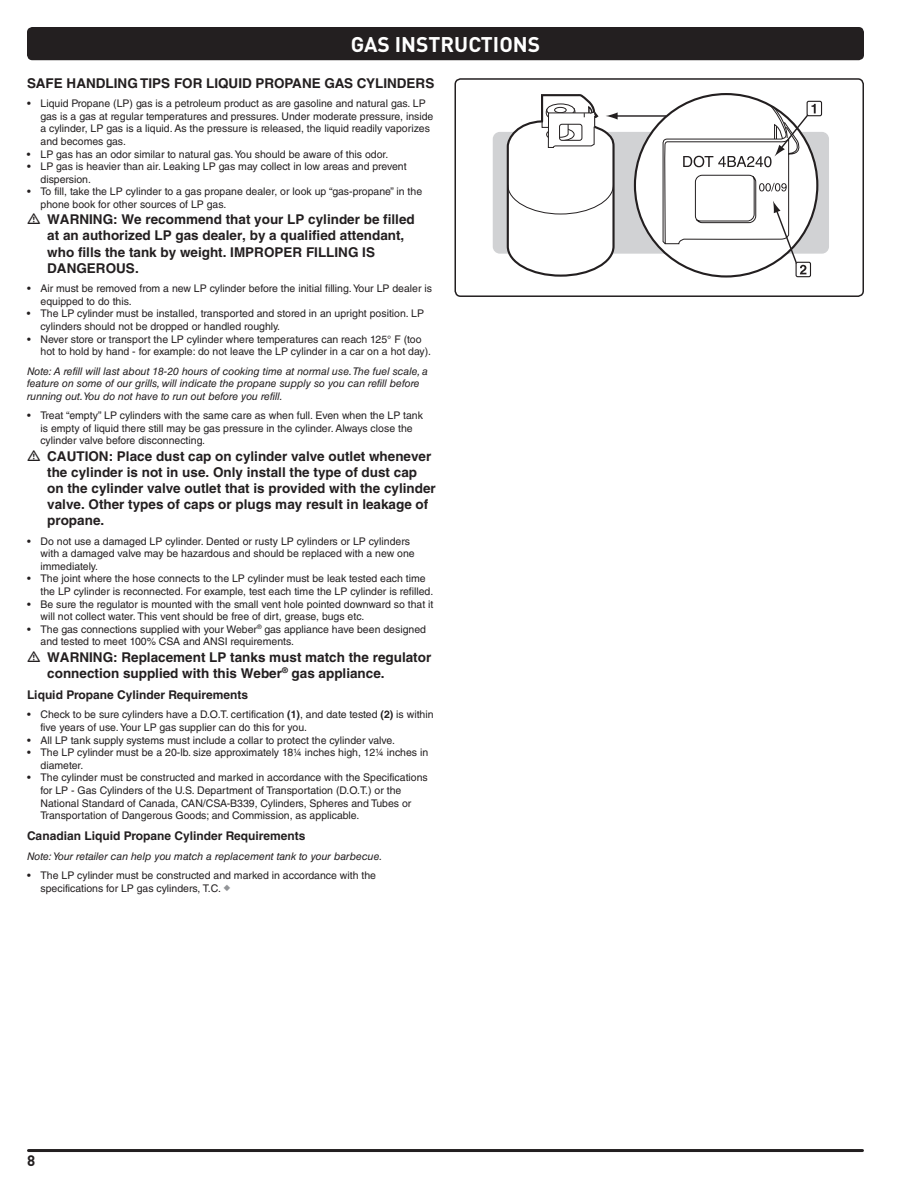
<style>
.page{position:relative;width:918px;height:1188px;background:#fff}
.page>*{position:absolute;margin:0;border:0;box-sizing:border-box;transform-origin:0 0}
.t1{font:21px "DI Nkerned";color:#fff}
.t2{font:15px "DI Nkerned";color:#231f20}
.t3{font:700 13.5px/16.2px "Helvetica LT Std";color:#231f20}
.t4{font:700 12px "Helvetica LT Std";color:#231f20}
.t5{font:10.5px/12.6px "Helvetica LT Std";color:#231f20}
.t6{font:italic 10.5px/12.6px "Helvetica LT Std";color:#231f20}
.s1{font-weight:700}
.s2{color:#939598}
</style>
<div class="page">
<div style="left:27px;top:27px;width:837px;height:33px;background:#231f20;border-radius:5px"></div>
<hr style="left:28px;top:1149px;width:834px;height:3px;background:#231f20">
<div style="left:493px;top:132px;width:336px;height:122px;background:#d1d2d4;border-radius:7px"></div>
<div style="left:635px;top:94px;width:182px;height:182px;background:#fff;border-radius:50%"></div>
<hr style="left:615px;top:115px;width:51px;height:2px;background:#231f20">
<svg style="left:506px;top:94px;width:112px;height:183px"></svg>
<div style="left:807px;top:101px;width:15px;height:15px;border:1px solid #231f20;border-radius:2px"></div>
<div style="left:796px;top:262px;width:15px;height:15px;border:1px solid #231f20;border-radius:2px"></div>
<svg style="left:662px;top:104px;width:154px;height:170px"></svg>
<div style="left:455px;top:78px;width:409px;height:219px;border:2px solid #231f20;border-radius:5px"></div>
<h1 class="t1" style="left:351px;top:31px;width:191px">GAS INSTRUCTIONS</h1>
<p class="t3" style="left:27px;top:75px;width:157px">SAFE HANDLING TI PS FOR</p>
<p class="t3" style="left:206px;top:75px;width:31px">LIQUID</p>
<p class="t3" style="left:256px;top:75px;width:138px">PRO PANE GAS CYLINDERS</p>
<p class="t5" style="left:41px;top:97px;width:394px;text-indent:-14px">• Liquid Propane (LP) gas is a petroleum product as are gasoline and natural gas. LP gas is a gas at regular temperatures and pressures. Under moderate pressure, inside a cylinder, LP gas is a liquid. As the pressure is released, the liquid readily vaporizes and becomes gas.</p>
<p class="t5" style="left:27px;top:148px;width:361px">• LP gas has an odor similar to natural gas. You should be aware of this odor.</p>
<p class="t5" style="left:41px;top:160px;width:368px;text-indent:-14px">• LP gas is heavier than air. Leaking LP gas may collect in low areas and prevent dispersion.</p>
<p class="t5" style="left:41px;top:185px;width:383px;text-indent:-14px">• To fill, take the LP cylinder to a gas propane dealer, or look up “gas-propane” in the phone book for other sources of LP gas.</p>
<p class="t3" style="left:40px;top:211px;width:39px">WARNIN</p>
<p class="t3" style="left:47px;top:211px;width:369px;text-indent:55px">G: We recommend that your LP cylinder be filled at an authorized LP gas dealer, by a qualified attendant, who fills the tank by weight. IMPROPER FI LLING IS DANGEROUS</p>
<p class="t3" style="left:135px;top:260px;width:5px">.</p>
<p class="t5" style="left:41px;top:282px;width:393px;text-indent:-14px">• Air must be removed from a new LP cylinder before the initial filling. Your LP dealer is equipped to do this.</p>
<p class="t5" style="left:41px;top:307px;width:385px;text-indent:-14px">• The LP cylinder must be installed, transported and stored in an upright position. LP cylinders should not be dropped or handled roughly.</p>
<p class="t5" style="left:41px;top:333px;width:390px;text-indent:-14px">• Never store or transport the LP cylinder where temperatures can reach 125° F (too hot to hold by hand - for example: do not leave the LP cylinder in a car on a hot day).</p>
<p class="t6" style="left:27px;top:365px;width:402px">Note: A refill will last about 18-20 hours of cooking time at normal use.The fuel scale, a feature on some of our grills, will indicate the propane supply so you can refill before running out.You do not have to run out before you refill.</p>
<p class="t5" style="left:41px;top:409px;width:384px;text-indent:-14px">• Treat “empty” LP cylinders with the same care as when full. Even when the LP tank is empty of liquid there still may be gas pressure in the cylinder. Always close the cylinder valve before disconnecting.</p>
<p class="t3" style="left:47px;top:447px;width:29px">CAUTION</p>
<p class="t3" style="left:47px;top:447px;width:390px;text-indent:61px">: Place dust cap on cylinder valve outlet whenever the cylinder is not in use. Only install the type of dust cap on the cylinder valve outlet that is provided with the cylinder valve. Other types of caps or plugs may result in leakage of propane.</p>
<p class="t5" style="left:41px;top:535px;width:376px;text-indent:-14px">• Do not use a damaged LP cylinder. Dented or rusty LP cylinders or LP cylinders with a damaged valve may be hazardous and should be replaced with a new one immediately.</p>
<p class="t5" style="left:41px;top:572px;width:392px;text-indent:-14px">• The joint where the hose connects to the LP cylinder must be leak tested each time the LP cylinder is reconnected. For example, test each time the LP cylinder is refilled.</p>
<p class="t5" style="left:41px;top:598px;width:395px;text-indent:-14px">• Be sure the regulator is mounted with the small vent hole pointed downward so that it will not collect water. This vent should be free of dirt, grease, bugs etc.</p>
<p class="t5" style="left:40px;top:623px;width:387px;text-indent:-13px">• The gas connections supplied with your Weber<sup>®</sup> gas appliance have been designed and tested to meet 100% CSA and ANSI requirements.</p>
<p class="t3" style="left:40px;top:649px;width:39px">WARNIN</p>
<p class="t3" style="left:47px;top:649px;width:386px;text-indent:55px">G: Replacement LP tanks must match the regulator connection supplied with this Weber<sup>®</sup> gas appliance.</p>
<p class="t4" style="left:27px;top:687px;width:223px">Liquid Propane Cylinder Requirements</p>
<p class="t5" style="left:41px;top:708px;width:395px;text-indent:-14px">• Check to be sure cylinders have a D. O.T. certification <span class="s1">(1)</span>, and date tested <span class="s1">(2)</span> is within five years of use. Your LP gas supplier can do this for you.</p>
<p class="t5" style="left:27px;top:734px;width:368px">• All LP tank supply systems must include a collar to protect the cylinder valve.</p>
<p class="t5" style="left:41px;top:746px;width:389px;text-indent:-14px">• The LP cylinder must be a 20-lb. size approximately 18¼ inches high, 12¼ inches in diameter.</p>
<p class="t5" style="left:41px;top:771px;width:389px;text-indent:-14px">• The cylinder must be constructed and marked in accordance with the Specifications for LP - Gas Cylinders of the U. S. Department of Transportation (D. O.T.) or the National Standard of Canada, CAN/CSA-B339, Cylinders, Spheres and Tubes or Transportation of Dangerous Goods; and Commission, as applicable.</p>
<p class="t4" style="left:27px;top:829px;width:280px">Canadian Liquid Propane Cylinder Requirements</p>
<p class="t6" style="left:27px;top:850px;width:357px">Note: Your retailer can help you match a replacement tank to your barbecue.</p>
<p class="t5" style="left:41px;top:869px;width:337px;text-indent:-14px">• The LP cylinder must be constructed and marked in accordance with the specifications for LP gas cylinders, T. C. <span class="s2">◆</span></p>
<h2 class="t2" style="left:27px;top:1151px;width:10px">8</h2>
</div>
